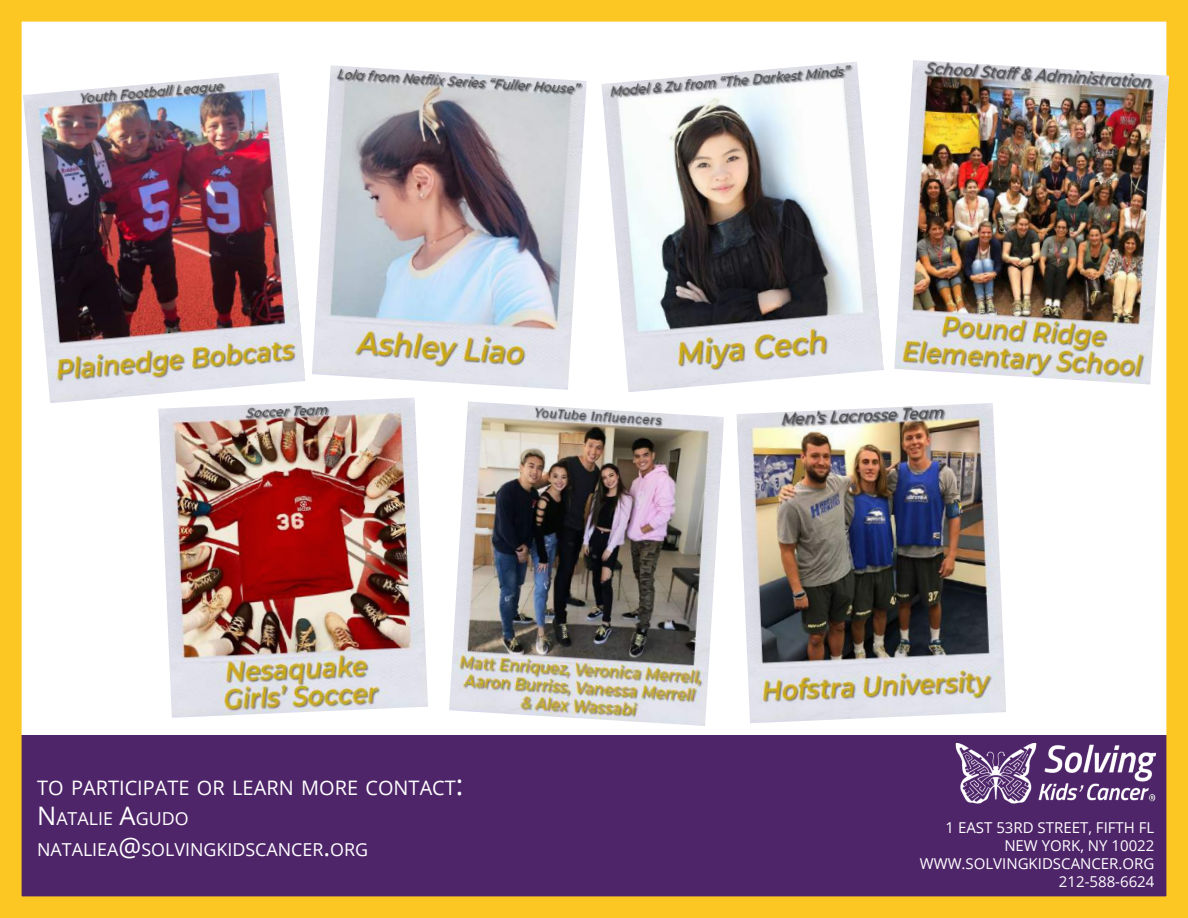
<style>
.page{position:relative;width:1188px;height:918px;background:#fff}
.page>*{position:absolute;margin:0;border:0;box-sizing:border-box;transform-origin:0 0}
.t1{font:19.95px "Open Sans";color:#fff}
.t2{font:17.85px/30.6px "Open Sans";color:#fff}
.t3{font:15px/18px "Open Sans";color:#fff;text-align:right}
.s1{font-size:28.5px}
.s2{font-size:25.5px}
</style>
<div class="page">
<div style="left:0;top:735px;width:1188px;height:183px;background:#4f256a"></div>
<div style="left:0;top:0;width:1188px;height:918px;border:22px solid #fcc722"></div>
<img style="left:955px;top:742px;width:202px;height:62px">
<img style="left:23px;top:73px;width:283px;height:330px">
<img style="left:312px;top:65px;width:275px;height:325px">
<img style="left:602px;top:62px;width:282px;height:330px">
<img style="left:894px;top:60px;width:275px;height:325px">
<img style="left:158px;top:398px;width:270px;height:320px">
<img style="left:449px;top:401px;width:275px;height:325px">
<img style="left:737px;top:403px;width:269px;height:320px">
<h1 class="t1" style="left:37px;top:774px;width:428px">TO PARTICIPATE OR LEARN MORE CONTACT<span class="s1">:</span></h1>
<p class="t2" style="left:37px;top:803px;width:333px"><span class="s2">N</span>ATALIE <span class="s2">A</span>GUDO<br>NATALIEA<span class="s2">@</span>SOLVINGKIDSCANCER<span class="s2">.</span>ORG</p>
<p class="t3" style="left:920px;top:819px;width:236px">1 EAST 53RD STREET, FIFTH FL<br>NEW YORK, NY 10022<br>WWW.SOLVINGKIDSCANCER.ORG<br>212-588-6624</p>
</div>
